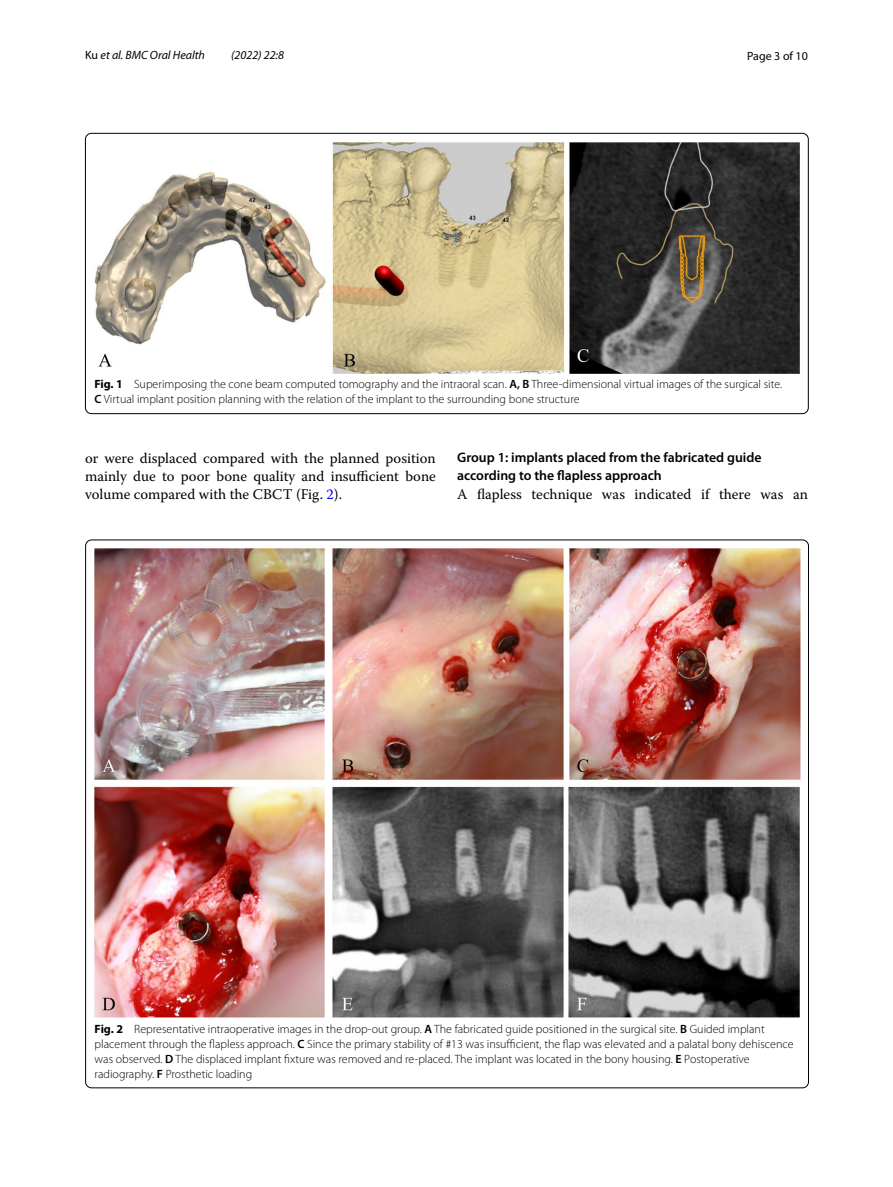
<style>
.page{position:relative;width:893px;height:1187px;background:#fff}
.page>*{position:absolute;margin:0;border:0;box-sizing:border-box;transform-origin:0 0}
.t1{font:14.7px/18px "Warnock Pro";color:#000;text-align:justify}
.t2{font:600 13.8px/18px "Myriad Pro";color:#000}
.t3{font:300 12px/15px "Myriad Pro";color:#000}
.t4{font:italic 12px "Myriad Pro";color:#000}
.t5{font:12px "Myriad Pro";color:#000}
.s1{font-style:normal}
.s2{font-weight:700}
.s3{font-weight:600}
.s4{color:#00f}
</style>
<div class="page">
<img style="left:94px;top:142px;width:706px;height:231px">
<img style="left:94px;top:549px;width:706px;height:468px">
<p class="t4" style="left:85px;top:48px;width:121px"><span class="s1">Ku</span> et al. BMC Oral Health</p>
<p class="t4" style="left:231px;top:48px;width:54px">(2022) 22:8</p>
<p class="t5" style="left:747px;top:48px;width:62px">Page 3 of 10</p>
<p class="t3" style="left:94px;top:377px;width:689px"><span class="s2">Fig. 1</span> Superimposing the cone beam computed tomography and the intraoral scan. <span class="s3">A, B</span> Three-dimensional virtual images of the surgical site.<br><span class="s3">C</span> Virtual implant position planning with the relation of the implant to the surrounding bone structure</p>
<p class="t1" style="left:85px;top:449px;width:352px">or were displaced compared with the planned position mainly due to poor bone quality and insufficient bone volume compared with the CBCT (Fig. <span class="s4">2</span>).</p>
<p class="t2" style="left:457px;top:448px;width:306px">Group 1: implants placed from the fabricated guide according to the flapless approach</p>
<p class="t1" style="left:457px;top:484px;width:352px">A flapless technique was indicated if there was an</p>
<p class="t3" style="left:95px;top:1021px;width:700px"><span class="s2">Fig. 2</span> Representative intraoperative images in the drop-out group. <span class="s3">A</span> The fabricated guide positioned in the surgical site. <span class="s3">B</span> Guided implant placement through the flapless approach. <span class="s3">C</span> Since the primary stability of #13 was insufficient, the flap was elevated and a palatal bony dehiscence was observed. <span class="s3">D</span> The displaced implant fixture was removed and re-placed. The implant was located in the bony housing. <span class="s3">E</span> Postoperative radiography. <span class="s3">F</span> Prosthetic loading</p>
</div>
